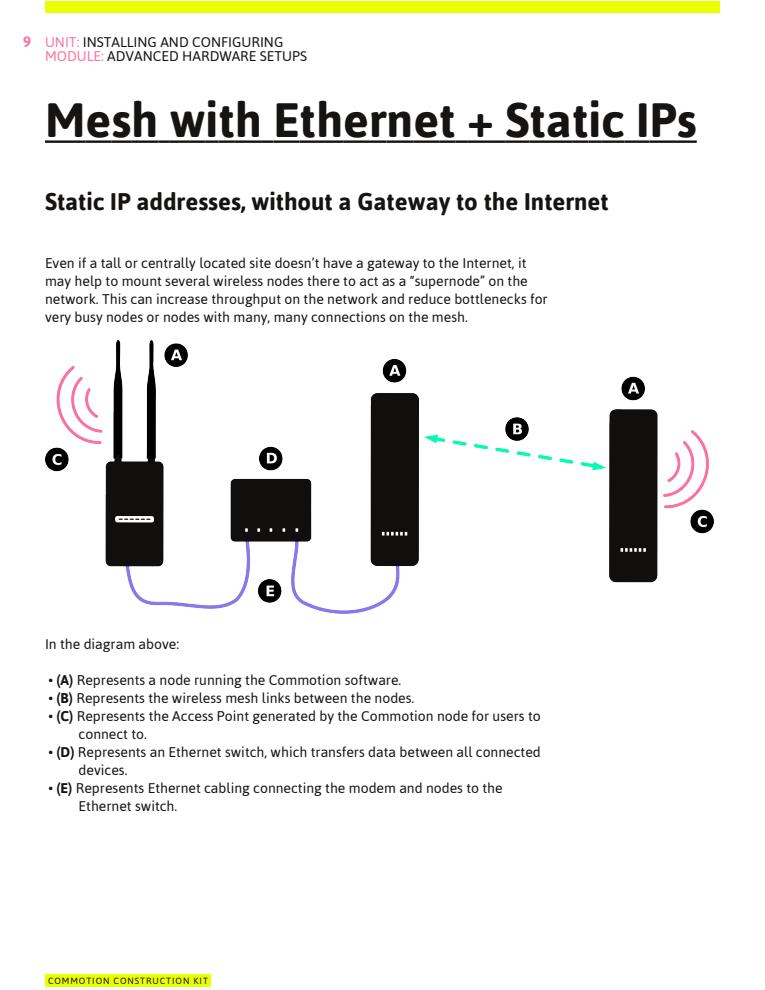
<style>
.page{position:relative;width:765px;height:990px;background:#fff}
.page>*{position:absolute;margin:0;border:0;box-sizing:border-box;transform-origin:0 0}
.t1{font:700 48px "Asap";color:#161412}
.t2{font:700 24px "Asap";color:#161412}
.t3{font:700 15px "Asap";color:#ff739d}
.t4{font:14px/18px "Asap";color:#161412}
.t5{font:9px "Asap";letter-spacing:.1em;color:#161412}
.s1{color:#ff739d}
.s2{font-weight:700}
</style>
<div class="page">
<div style="left:45px;top:974px;width:165px;height:12px;background:#eaff00"></div>
<div style="left:45px;top:1px;width:675px;height:12px;background:#eaff00"></div>
<hr style="left:45px;top:140px;width:40px;height:3px;background:#161412">
<hr style="left:85px;top:140px;width:26px;height:3px;background:#161412">
<hr style="left:111px;top:140px;width:20px;height:3px;background:#161412">
<hr style="left:131px;top:140px;width:27px;height:3px;background:#161412">
<svg style="left:158px;top:140px;width:12px;height:3px"></svg>
<hr style="left:170px;top:140px;width:36px;height:3px;background:#161412">
<svg style="left:206px;top:140px;width:12px;height:3px"></svg>
<hr style="left:218px;top:140px;width:17px;height:3px;background:#161412">
<hr style="left:235px;top:140px;width:27px;height:3px;background:#161412">
<svg style="left:262px;top:140px;width:11px;height:3px"></svg>
<hr style="left:273px;top:140px;width:27px;height:3px;background:#161412">
<hr style="left:300px;top:140px;width:16px;height:3px;background:#161412">
<hr style="left:316px;top:140px;width:27px;height:3px;background:#161412">
<hr style="left:343px;top:140px;width:26px;height:3px;background:#161412">
<hr style="left:369px;top:140px;width:18px;height:3px;background:#161412">
<hr style="left:387px;top:140px;width:26px;height:3px;background:#161412">
<hr style="left:413px;top:140px;width:26px;height:3px;background:#161412">
<hr style="left:439px;top:140px;width:17px;height:3px;background:#161412">
<svg style="left:456px;top:140px;width:11px;height:3px"></svg>
<hr style="left:467px;top:140px;width:27px;height:3px;background:#161412">
<svg style="left:494px;top:140px;width:12px;height:3px"></svg>
<hr style="left:506px;top:140px;width:24px;height:3px;background:#161412">
<hr style="left:530px;top:140px;width:16px;height:3px;background:#161412">
<hr style="left:546px;top:140px;width:26px;height:3px;background:#161412">
<hr style="left:572px;top:140px;width:17px;height:3px;background:#161412">
<svg style="left:589px;top:140px;width:12px;height:3px"></svg>
<hr style="left:601px;top:140px;width:24px;height:3px;background:#161412">
<svg style="left:625px;top:140px;width:11px;height:3px"></svg>
<hr style="left:636px;top:140px;width:14px;height:3px;background:#161412">
<hr style="left:650px;top:140px;width:27px;height:3px;background:#161412">
<hr style="left:677px;top:140px;width:20px;height:3px;background:#161412">
<img style="left:45px;top:340px;width:669px;height:273px">
<p class="t3" style="left:23px;top:33px;width:10px">9</p>
<p class="t4" style="left:45px;top:35px;width:264px;line-height:14px"><span class="s1">UNIT:</span> INSTALLING AND CONFIGURING<br><span class="s1">MODULE:</span> ADVANCED HARDWARE SETUPS</p>
<h1 class="t1" style="left:45px;top:92px;width:653px">Mesh with Ethernet + Static IPs</h1>
<h2 class="t2" style="left:45px;top:188px;width:565px">Static IP addresses, without a Gateway to the Internet</h2>
<p class="t4" style="left:45px;top:254px;width:504px">Even if a tall or centrally located site doesn’t have a gateway to the Internet, it may help to mount several wireless nodes there to act as a “supernode” on the network. This can increase throughput on the network and reduce bottlenecks for very busy nodes or nodes with many, many connections on the mesh.</p>
<p class="t4" style="left:45px;top:634px;width:136px">In the diagram above:</p>
<p class="t4" style="left:48px;top:670px;width:355px">• <span class="s2">(A)</span> Represents a node running the Commotion software.</p>
<p class="t4" style="left:48px;top:688px;width:368px">• <span class="s2">(B)</span> Represents the wireless mesh links between the nodes.</p>
<p class="t4" style="left:79px;top:706px;width:464px;text-indent:-30px">• <span class="s2">(C)</span> Represents the Access Point generated by the Commotion node for users to connect to.</p>
<p class="t4" style="left:79px;top:742px;width:464px;text-indent:-30px">• <span class="s2">(D)</span> Represents an Ethernet switch, which transfers data between all connected devices.</p>
<p class="t4" style="left:79px;top:778px;width:426px;text-indent:-30px">• <span class="s2">(E)</span> Represents Ethernet cabling connecting the modem and nodes to the<br>Ethernet switch.</p>
<p class="t5" style="left:48px;top:975px;width:161px">COMMOTION CONSTRUCTION KIT</p>
</div>
